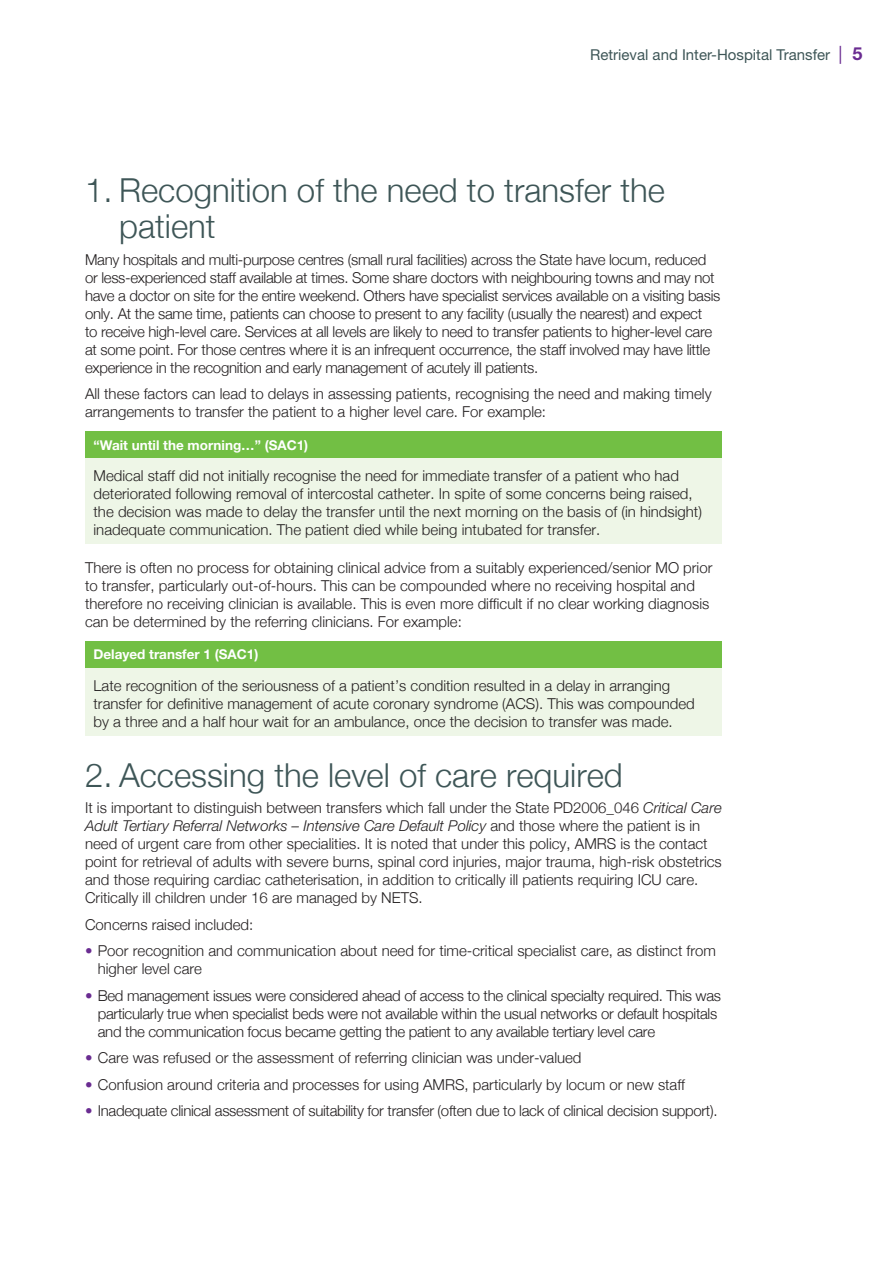
<style>
.page{position:relative;width:893px;height:1263px;background:#fff}
.page>*{position:absolute;margin:0;border:0;box-sizing:border-box;transform-origin:0 0}
.t1{font:300 33px/36px "Helvetica Neue";color:#3e5657}
.t2{font:300 15px/18px "Helvetica Neue";color:#231f20}
.t3{font:300 15px/18px "Helvetica Neue";letter-spacing:-.02em;color:#231f20}
.t4{font:italic 300 15px "Helvetica Neue LT Std";color:#231f20}
.t5{font:15px "Helvetica Neue LT Pro";color:#3e5657}
.t6{font:700 13.5px "Helvetica Neue LT Pro";color:#fff}
.s1{font-size:18px;color:#6a2c91}
.s2{font-weight:700;font-size:18px;color:#6a2c91}
.s3{font-family:"Helvetica Neue LT Std";font-style:italic}
.s4{font-family:"Helvetica Neue";font-style:normal}
.s5{color:#6a2c91}
</style>
<div class="page">
<div style="left:85px;top:432px;width:636px;height:26px;background:#72bf44"></div>
<div style="left:85px;top:458px;width:636px;height:86px;background:#eef6e7"></div>
<div style="left:85px;top:641px;width:636px;height:27px;background:#72bf44"></div>
<div style="left:85px;top:668px;width:636px;height:67px;background:#eef6e7"></div>
<p class="t5" style="left:590px;top:49px;width:274px">Retrieval and Inter-Hospital Transfer <span class="s1">|</span> <span class="s2">5</span></p>
<h1 class="t1" style="left:119px;top:172px;width:547px;text-indent:-34px">1. Recognition of the need to transfer the patient</h1>
<p class="t3" style="left:85px;top:250px;width:637px">Many hospitals and multi-purpose centres (small rural facilities) across the State have locum, reduced or less-experienced staff available at times. Some share doctors with neighbouring towns and may not have a doctor on site for the entire weekend. Others have specialist services available on a visiting basis only. At the same time, patients can choose to present to any facility (usually the nearest) and expect<br>to receive high-level care. Services at all levels are likely to need to transfer patients to higher-level care at some point. For those centres where it is an infrequent occurrence, the staff involved may have little experience in the recognition and early management of acutely ill patients.</p>
<p class="t2" style="left:85px;top:384px;width:628px">All these factors can lead to delays in assessing patients, recognising the need and making timely arrangements to transfer the patient to a higher level care. For example:</p>
<p class="t6" style="left:94px;top:440px;width:216px">“Wait until the morning…” (SAC1)</p>
<p class="t2" style="left:94px;top:467px;width:610px">Medical staff did not initially recognise the need for immediate transfer of a patient who had deteriorated following removal of intercostal catheter. In spite of some concerns being raised, the decision was made to delay the transfer until the next morning on the basis of (in hindsight) inadequate communication. The patient died while being intubated for transfer.</p>
<p class="t2" style="left:85px;top:558px;width:629px">There is often no process for obtaining clinical advice from a suitably experienced/senior MO prior to transfer, particularly out-of-hours. This can be compounded where no receiving hospital and therefore no receiving clinician is available. This is even more difficult if no clear working diagnosis can be determined by the referring clinicians. For example:</p>
<p class="t6" style="left:94px;top:650px;width:166px">Delayed transfer 1 (SAC1)</p>
<p class="t2" style="left:94px;top:676px;width:603px">Late recognition of the seriousness of a patient’s condition resulted in a delay in arranging transfer for definitive management of acute coronary syndrome (ACS). This was compounded by a three and a half hour wait for an ambulance, once the decision to transfer was made.</p>
<h1 class="t1" style="left:85px;top:756px;width:539px">2. Accessing the level of care required</h1>
<p class="t2" style="left:85px;top:798px;width:638px">It is important to distinguish between transfers which fall under the State PD2006_046 <span class="s3">Critical Care</span></p>
<p class="t4" style="left:85px;top:820px;width:617px">Adult Tertiary Referral Networks – Intensive Care Default Policy <span class="s4">and those where the patient is in</span></p>
<p class="t2" style="left:85px;top:834px;width:638px">need of urgent care from other specialities. It is noted that under this policy, AMRS is the contact point for retrieval of adults with severe burns, spinal cord injuries, major trauma, high-risk obstetrics and those requiring cardiac catheterisation, in addition to critically ill patients requiring ICU care.<br>Critically ill children under 16 are managed by NETS.</p>
<p class="t2" style="left:85px;top:915px;width:170px">Concerns raised included:</p>
<p class="t2" style="left:98px;top:941px;width:620px;text-indent:-13px"><span class="s5">•</span> Poor recognition and communication about need for time-critical specialist care, as distinct from higher level care</p>
<p class="t3" style="left:98px;top:986px;width:625px;text-indent:-13px"><span class="s5">•</span> Bed management issues were considered ahead of access to the clinical specialty required. This was particularly true when specialist beds were not available within the usual networks or default hospitals and the communication focus became getting the patient to any available tertiary level care</p>
<p class="t2" style="left:85px;top:1048px;width:498px"><span class="s5">•</span> Care was refused or the assessment of referring clinician was under-valued</p>
<p class="t2" style="left:85px;top:1075px;width:602px"><span class="s5">•</span> Confusion around criteria and processes for using AMRS, particularly by locum or new staff</p>
<p class="t3" style="left:85px;top:1101px;width:634px"><span class="s5">•</span> Inadequate clinical assessment of suitability for transfer (often due to lack of clinical decision support).</p>
</div>
